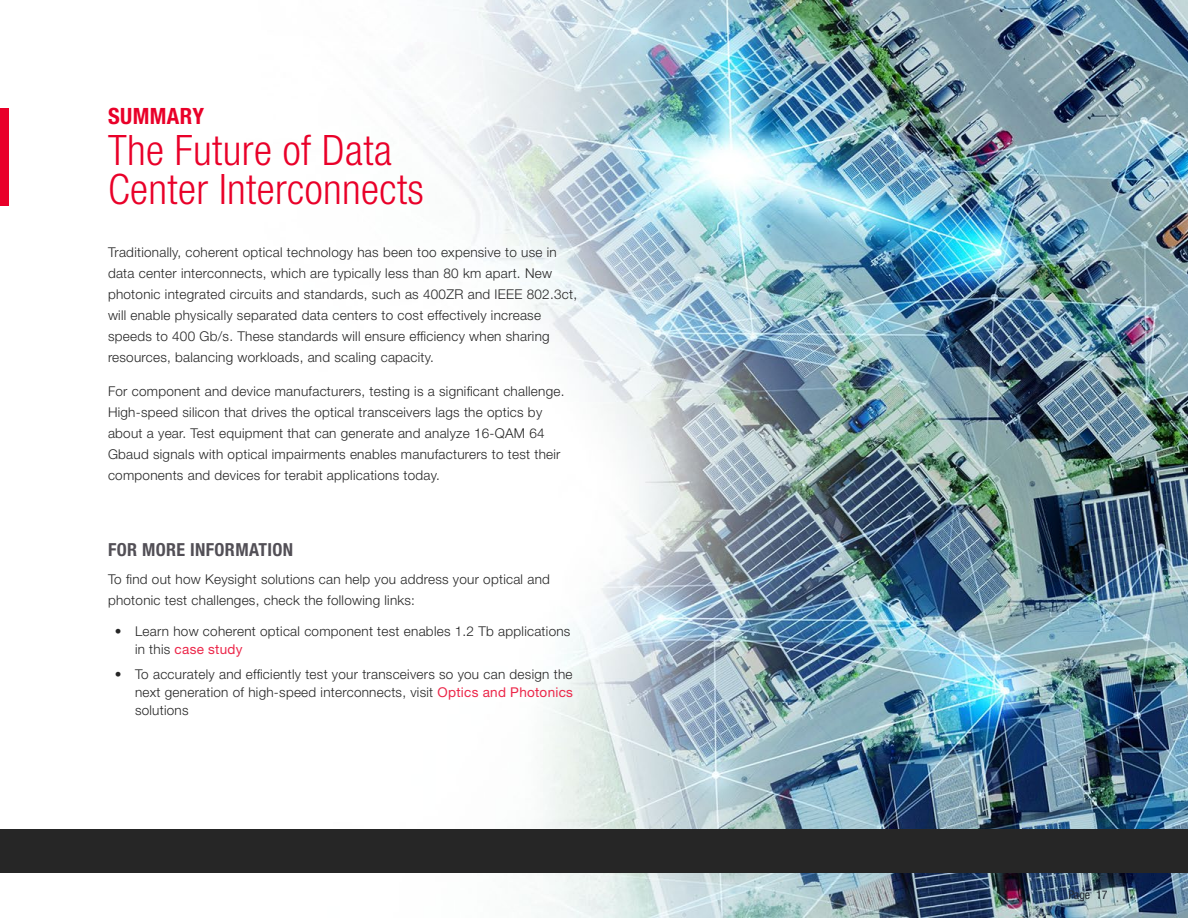
<style>
.page{position:relative;width:1188px;height:918px;background:#fff}
.page>*{position:absolute;margin:0;border:0;box-sizing:border-box;transform-origin:0 0}
.t1{font:300 condensed 42px/39px "Helvetica Neue LT Std";letter-spacing:.01em;color:#e90029}
.t2{font:700 condensed 22.5px "Helvetica Neue LT Std";letter-spacing:.02em;color:#e90029}
.t3{font:700 condensed 18px "Helvetica Neue LT Std";letter-spacing:.02em;color:#524f56}
.t4{font:300 13.5px/21px "Helvetica Neue LT Std";letter-spacing:.02em;color:#262626}
.t5{font:condensed 12px "Helvetica Neue LT Std";color:#222730}
.s1{font-weight:400;color:#ec2649}
</style>
<div class="page">
<img style="left:15px;top:0;width:1173px;height:918px">
<div style="left:0;top:108px;width:9px;height:97px;background:#e90029"></div>
<div style="left:0;top:830px;width:1188px;height:43px;background:#262626"></div>
<h2 class="t2" style="left:108px;top:103px;width:98px">SUMMARY</h2>
<h1 class="t1" style="left:108px;top:130px;width:317px">The Future of Data<br>Center Interconnects</h1>
<p class="t4" style="left:108px;top:241px;width:471px">Traditionally, coherent optical technology has been too expensive to use in data center interconnects, which are typically less than 80 km apart. New photonic integrated circuits and standards, such as 400ZR and IEEE 802.3ct, will enable physically separated data centers to cost effectively increase speeds to 400 Gb/s. These standards will ensure efficiency when sharing resources, balancing workloads, and scaling capacity.</p>
<p class="t4" style="left:108px;top:381px;width:458px">For component and device manufacturers, testing is a significant challenge.<br>High-speed silicon that drives the optical transceivers lags the optics by about a year. Test equipment that can generate and analyze 16-QAM 64<br>Gbaud signals with optical impairments enables manufacturers to test their components and devices for terabit applications today.</p>
<h3 class="t3" style="left:108px;top:539px;width:187px">FOR MORE INFORMATION</h3>
<p class="t4" style="left:108px;top:568px;width:443px">To find out how Keysight solutions can help you address your optical and photonic test challenges, check the following links:</p>
<p class="t4" style="left:135px;top:622px;width:437px;line-height:18px;text-indent:-20px">• Learn how coherent optical component test enables 1.2 Tb applications in this <span class="s1">case study</span></p>
<p class="t4" style="left:135px;top:665px;width:439px;line-height:18px;text-align:justify;text-indent:-20px">• To accurately and efficiently test your transceivers so you can design the next generation of high-speed interconnects, visit <span class="s1">Optics and Photonics </span>solutions</p>
<p class="t5" style="left:1068px;top:887px;width:41px">Page 17</p>
</div>
